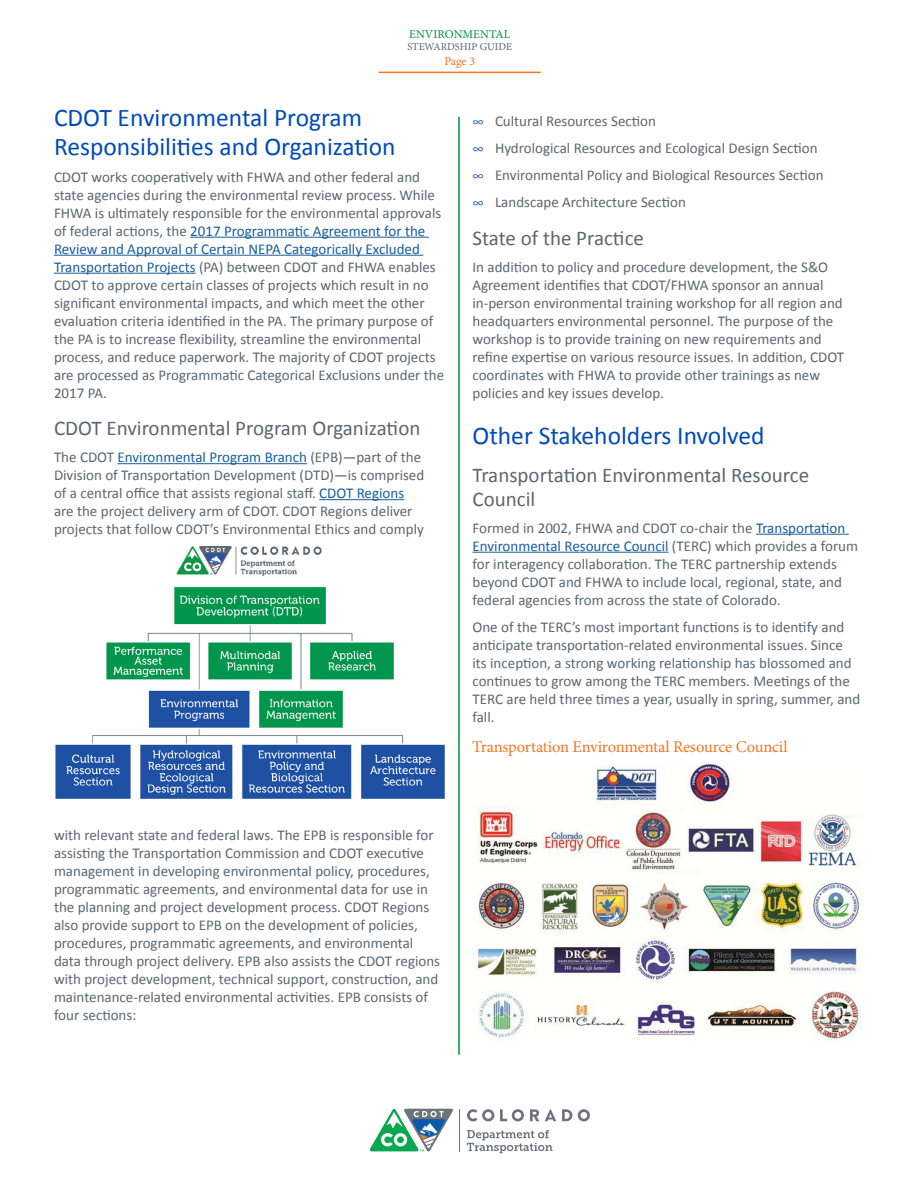
<style>
.page{position:relative;width:918px;height:1188px;background:#fff}
.page>*{position:absolute;margin:0;border:0;box-sizing:border-box;transform-origin:0 0}
.Heading_2{font:25.5px/28.5px "Calibri";color:#004aba}
.Heading_3{font:21px/24px "Calibri";color:#5a6670}
.t1{font:16.5px "Minion Pro";letter-spacing:-.01em;color:#f57523}
.CDOT_Body_-_Left{font:15px/18px "Calibri";color:#5a6670}
.t2{font:12px "Minion Pro";color:#00943d}
.t3{font:12px "Minion Pro";color:#f57523}
.t4{font:10.5px "Minion Pro";color:#5a6670}
.s1{color:#175d9e}
.s2{font-family:"Minion Pro";color:#004aba}
</style>
<div class="page">
<hr style="left:460px;top:1109px;width:1px;height:42px;background:#6b737d">
<svg style="left:467px;top:1109px;width:27px;height:12px"></svg>
<svg style="left:500px;top:1109px;width:24px;height:12px"></svg>
<svg style="left:530px;top:1109px;width:9px;height:12px"></svg>
<svg style="left:562px;top:1109px;width:10px;height:12px"></svg>
<svg style="left:578px;top:1109px;width:12px;height:12px"></svg>
<svg style="left:545px;top:1109px;width:11px;height:12px"></svg>
<svg style="left:467px;top:1130px;width:86px;height:23px"></svg>
<svg style="left:369px;top:1108px;width:84px;height:44px"></svg>
<hr style="left:379px;top:72px;width:162px;height:1px;background:#f57523">
<hr style="left:458px;top:117px;width:2px;height:938px;background:#00943d">
<hr style="left:756px;top:534px;width:93px;height:1px;background:#175d9e">
<hr style="left:472px;top:552px;width:197px;height:1px;background:#175d9e">
<hr style="left:190px;top:237px;width:239px;height:1px;background:#175d9e">
<hr style="left:54px;top:255px;width:369px;height:1px;background:#175d9e">
<hr style="left:54px;top:273px;width:142px;height:1px;background:#175d9e">
<hr style="left:118px;top:463px;width:189px;height:1px;background:#175d9e">
<hr style="left:319px;top:499px;width:85px;height:1px;background:#175d9e">
<img style="left:476px;top:762px;width:386px;height:278px">
<img style="left:55px;top:547px;width:390px;height:252px">
<p class="t2" style="left:409px;top:26px;width:103px">ENVIRONMENTAL</p>
<p class="t4" style="left:407px;top:40px;width:106px">STEWARDSHIP GUIDE</p>
<p class="t3" style="left:444px;top:53px;width:32px">Page 3</p>
<p class="Heading_2" style="left:54px;top:103px;width:343px">CDOT Environmental Program<br>Responsibilities and Organization</p>
<p class="CDOT_Body_-_Left" style="left:54px;top:168px;width:392px">CDOT works cooperatively with FHWA and other federal and state agencies during the environmental review process. While FHWA is ultimately responsible for the environmental approvals of federal actions, the <span class="s1">2017 Programmatic Agreement for the Review and Approval of Certain NEPA Categorically Excluded Transportation Projects</span> (PA) between CDOT and FHWA enables CDOT to approve certain classes of projects which result in no significant environmental impacts, and which meet the other evaluation criteria identified in the PA. The primary purpose of the PA is to increase flexibility, streamline the environmental process, and reduce paperwork. The majority of CDOT projects are processed as Programmatic Categorical Exclusions under the 2017 PA.</p>
<p class="Heading_3" style="left:54px;top:416px;width:368px">CDOT Environmental Program Organization</p>
<p class="CDOT_Body_-_Left" style="left:54px;top:448px;width:372px">The CDOT <span class="s1">Environmental Program Branch</span> (EPB)—part of the Division of Transportation Development (DTD)—is comprised of a central office that assists regional staff. <span class="s1">CDOT Regions </span>are the project delivery arm of CDOT. CDOT Regions deliver projects that follow CDOT’s Environmental Ethics and comply</p>
<p class="CDOT_Body_-_Left" style="left:472px;top:112px;width:185px"><span class="s2">∞</span> Cultural Resources Section</p>
<p class="CDOT_Body_-_Left" style="left:472px;top:139px;width:347px"><span class="s2">∞</span> Hydrological Resources and Ecological Design Section</p>
<p class="CDOT_Body_-_Left" style="left:472px;top:166px;width:353px"><span class="s2">∞</span> Environmental Policy and Biological Resources Section</p>
<p class="CDOT_Body_-_Left" style="left:472px;top:193px;width:215px"><span class="s2">∞</span> Landscape Architecture Section</p>
<p class="Heading_3" style="left:472px;top:226px;width:173px">State of the Practice</p>
<p class="CDOT_Body_-_Left" style="left:472px;top:258px;width:373px">In addition to policy and procedure development, the S&amp;O Agreement identifies that CDOT/FHWA sponsor an annual in-person environmental training workshop for all region and headquarters environmental personnel. The purpose of the workshop is to provide training on new requirements and refine expertise on various resource issues. In addition, CDOT coordinates with FHWA to provide other trainings as new policies and key issues develop.</p>
<p class="Heading_2" style="left:472px;top:421px;width:294px">Other Stakeholders Involved</p>
<p class="Heading_3" style="left:472px;top:463px;width:338px">Transportation Environmental Resource<br>Council</p>
<p class="CDOT_Body_-_Left" style="left:472px;top:519px;width:387px">Formed in 2002, FHWA and CDOT co-chair the <span class="s1">Transportation Environmental Resource Council</span> (TERC) which provides a forum for interagency collaboration. The TERC partnership extends beyond CDOT and FHWA to include local, regional, state, and federal agencies from across the state of Colorado.</p>
<p class="CDOT_Body_-_Left" style="left:472px;top:618px;width:389px">One of the TERC’s most important functions is to identify and anticipate transportation-related environmental issues. Since its inception, a strong working relationship has blossomed and continues to grow among the TERC members. Meetings of the TERC are held three times a year, usually in spring, summer, and fall.</p>
<p class="t1" style="left:472px;top:735px;width:317px">Transportation Environmental Resource Council</p>
<p class="CDOT_Body_-_Left" style="left:54px;top:826px;width:388px">with relevant state and federal laws. The EPB is responsible for assisting the Transportation Commission and CDOT executive management in developing environmental policy, procedures, programmatic agreements, and environmental data for use in the planning and project development process. CDOT Regions also provide support to EPB on the development of policies, procedures, programmatic agreements, and environmental data through project delivery. EPB also assists the CDOT regions with project development, technical support, construction, and maintenance-related environmental activities. EPB consists of four sections:</p>
</div>
